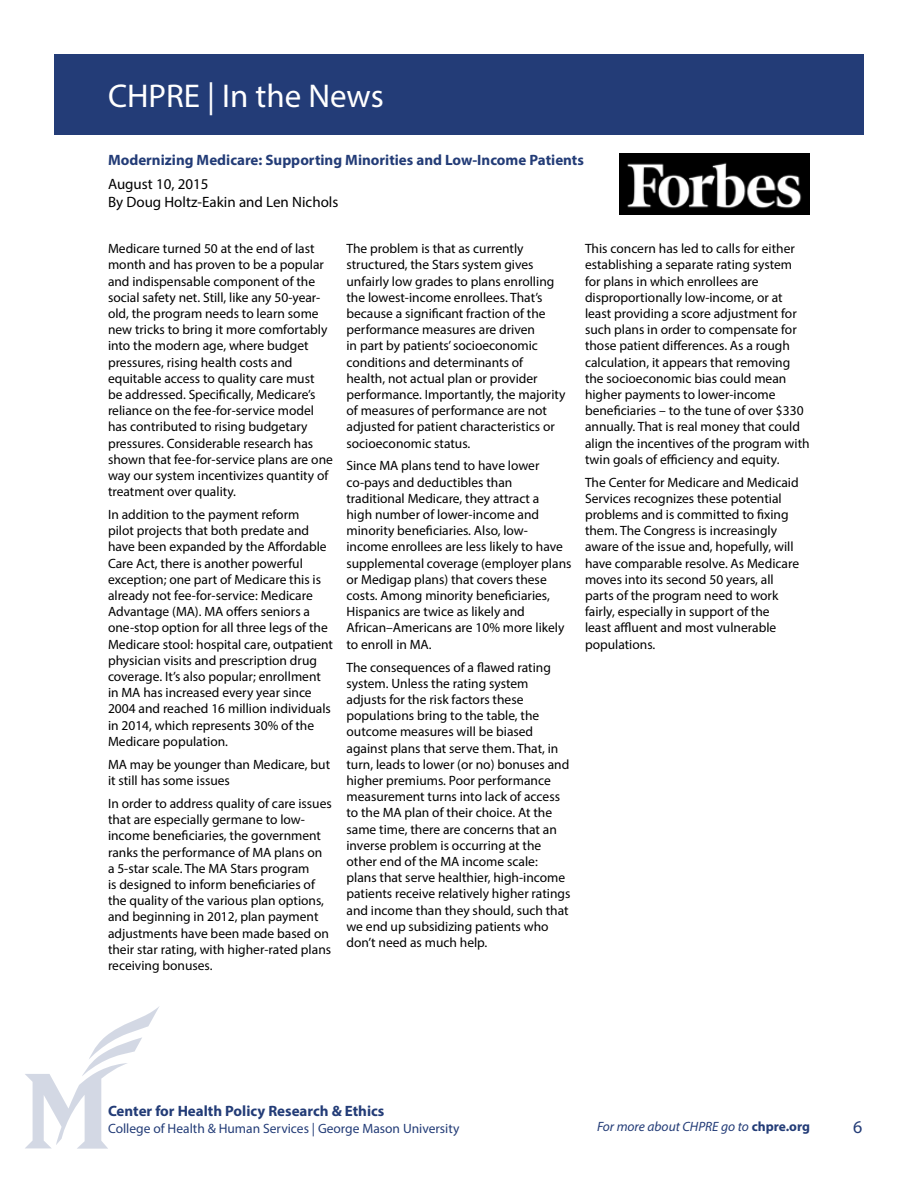
<style>
.page{position:relative;width:918px;height:1188px;background:#fff}
.page>*{position:absolute;margin:0;border:0;box-sizing:border-box;transform-origin:0 0}
.t1{font:33px "Myriad Pro";color:#fff}
.t2{font:18px "Myriad Pro";color:#233c77}
.t3{font:700 15px "Myriad Pro";color:#233c77}
.t4{font:15px/18px "Myriad Pro";color:#000}
.t5{font:13.5px/16.2px "Myriad Pro";color:#000}
.t6{font:13.5px "Myriad Pro";color:#233c77}
.t7{font:italic 13.5px "Myriad Pro";color:#233c77}
.s1{font-weight:700;font-style:normal}
</style>
<div class="page">
<div style="left:54px;top:54px;width:810px;height:81px;background:#233c77"></div>
<svg style="left:25px;top:1007px;width:134px;height:142px"></svg>
<img style="left:620px;top:153px;width:190px;height:62px">
<h1 class="t1" style="left:108px;top:75px;width:277px">CHPRE | In the News</h1>
<p class="t3" style="left:108px;top:150px;width:477px">Modernizing Medicare: Supporting Minorities and Low-Income Patients</p>
<p class="t4" style="left:108px;top:175px;width:232px">August 10, 2015<br>By Doug Holtz-Eakin and Len Nichols</p>
<p class="t5" style="left:108px;top:240px;width:226px">Medicare turned 50 at the end of last month and has proven to be a popular and indispensable component of the social safety net. Still, like any 50-year&shy;old, the program needs to learn some new tricks to bring it more comfortably into the modern age, where budget pressures, rising health costs and equitable access to quality care must<br>be addressed. Specifically, Medicare’s reliance on the fee-for-service model has contributed to rising budgetary pressures. Considerable research has shown that fee-for-service plans are one way our system incentivizes quantity of treatment over quality.</p>
<p class="t5" style="left:108px;top:506px;width:227px">In addition to the payment reform<br>pilot projects that both predate and have been expanded by the Affordable Care Act, there is another powerful exception; one part of Medicare this is already not fee-for-service: Medicare Advantage (MA). MA offers seniors a one-stop option for all three legs of the Medicare stool: hospital care, outpatient physician visits and prescription drug coverage. It’s also popular; enrollment in MA has increased every year since 2004 and reached 16 million individuals in 2014, which represents 30% of the Medicare population.</p>
<p class="t5" style="left:108px;top:756px;width:224px">MA may be younger than Medicare, but it still has some issues</p>
<p class="t5" style="left:108px;top:795px;width:225px">In order to address quality of care issues that are especially germane to low&shy;income beneficiaries, the government ranks the performance of MA plans on a 5-star scale. The MA Stars program<br>is designed to inform beneficiaries of the quality of the various plan options, and beginning in 2012, plan payment adjustments have been made based on their star rating, with higher-rated plans receiving bonuses.</p>
<p class="t5" style="left:347px;top:240px;width:221px">The problem is that as currently structured, the Stars system gives unfairly low grades to plans enrolling the lowest-income enrollees. That’s because a significant fraction of the performance measures are driven<br>in part by patients’ socioeconomic conditions and determinants of<br>health, not actual plan or provider performance. Importantly, the majority of measures of performance are not adjusted for patient characteristics or socioeconomic status.</p>
<p class="t5" style="left:347px;top:458px;width:227px">Since MA plans tend to have lower co-pays and deductibles than traditional Medicare, they attract a<br>high number of lower-income and minority beneficiaries. Also, low&shy;income enrollees are less likely to have supplemental coverage (employer plans or Medigap plans) that covers these costs. Among minority beneficiaries, Hispanics are twice as likely and African–Americans are 10% more likely to enroll in MA.</p>
<p class="t5" style="left:347px;top:659px;width:225px">The consequences of a flawed rating system. Unless the rating system adjusts for the risk factors these populations bring to the table, the outcome measures will be biased against plans that serve them. That, in turn, leads to lower (or no) bonuses and higher premiums. Poor performance measurement turns into lack of access to the MA plan of their choice. At the same time, there are concerns that an inverse problem is occurring at the other end of the MA income scale: plans that serve healthier, high-income patients receive relatively higher ratings and income than they should, such that we end up subsidizing patients who don’t need as much help.</p>
<p class="t5" style="left:585px;top:240px;width:226px">This concern has led to calls for either establishing a separate rating system for plans in which enrollees are disproportionally low-income, or at least providing a score adjustment for such plans in order to compensate for those patient differences. As a rough calculation, it appears that removing the socioeconomic bias could mean higher payments to lower-income beneficiaries – to the tune of over $330 annually. That is real money that could align the incentives of the program with twin goals of efficiency and equity.</p>
<p class="t5" style="left:585px;top:474px;width:216px">The Center for Medicare and Medicaid Services recognizes these potential problems and is committed to fixing them. The Congress is increasingly aware of the issue and, hopefully, will have comparable resolve. As Medicare moves into its second 50 years, all parts of the program need to work fairly, especially in support of the least affluent and most vulnerable populations.</p>
<p class="t3" style="left:108px;top:1101px;width:278px">Center for Health Policy Research &amp; Ethics</p>
<p class="t6" style="left:108px;top:1121px;width:353px">College of Health &amp; Human Services | George Mason University</p>
<p class="t7" style="left:597px;top:1118px;width:214px">For more about CHPRE go to <span class="s1">chpre.org</span></p>
<h2 class="t2" style="left:853px;top:1116px;width:11px">6</h2>
</div>
